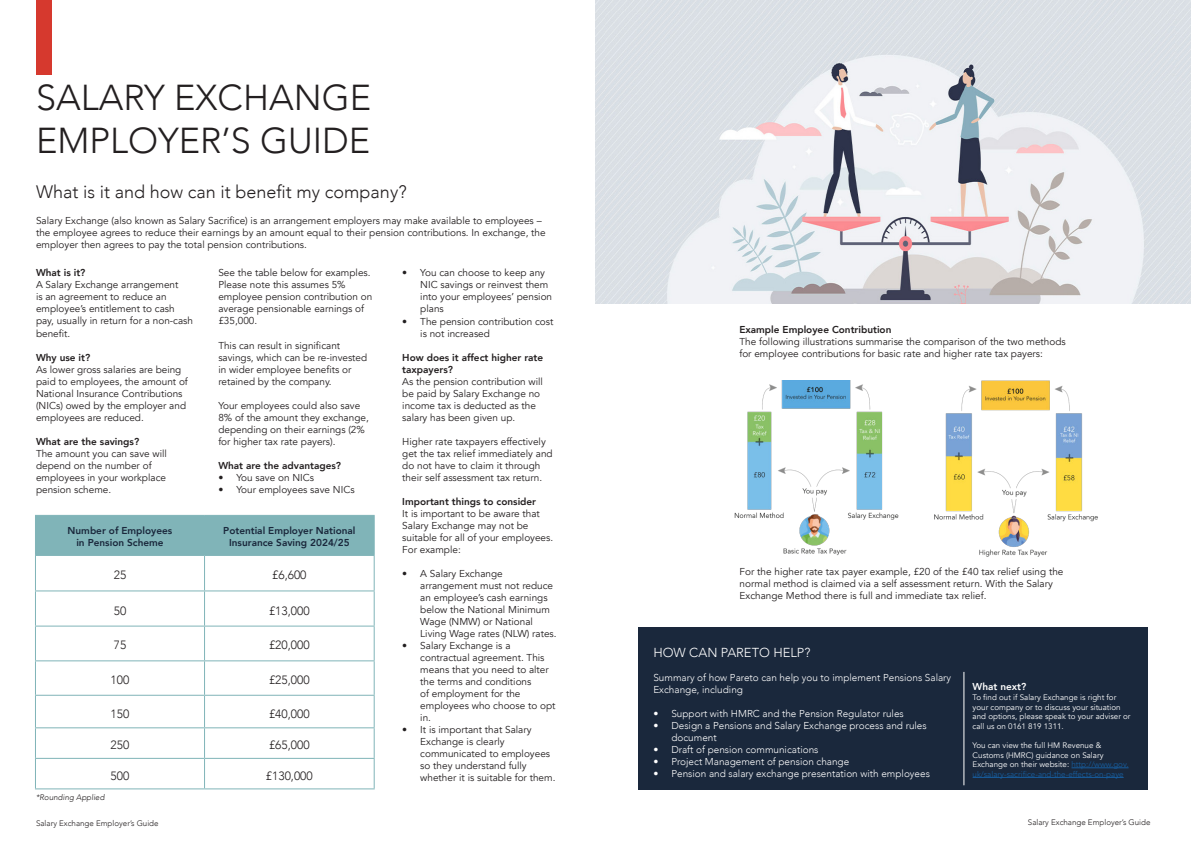
<style>
.page{position:relative;width:1191px;height:842px;background:#fff}
.page>*{position:absolute;margin:0;border:0;box-sizing:border-box;transform-origin:0 0}
.t1{font:300 36px/43.2px "Avenir";color:#231f20}
.t2{font:300 18px "Avenir";color:#231f20}
.t3{font:300 13px "Avenir";color:#fff}
.t4{font:300 12px "Avenir";color:#231f20}
.t5{font:10px/12px "Avenir";color:#231f20}
.t6{font:300 10px/12px "Avenir";color:#fff}
.t7{font:800 10px/12px "Avenir";color:#231f20}
.t8{font:800 10px/12px "Avenir";color:#1a283c;text-align:center}
.t9{font:800 10px "Avenir";color:#fff}
.t10{font:8px/9.6px "Avenir";color:#fff}
.t11{font:300 8px "Avenir";color:#231f20}
.s1{color:#175d9e}
</style>
<div class="page">
<div style="left:36px;top:0;width:15px;height:74px;background:#d6392e"></div>
<img style="left:595px;top:1px;width:596px;height:302px">
<div style="left:36px;top:516px;width:338px;height:39px;background:#80b4b8"></div>
<hr style="left:35px;top:515px;width:169px;height:1px;background:#80b4b8">
<hr style="left:35px;top:516px;width:1px;height:39px;background:#80b4b8">
<hr style="left:204px;top:515px;width:171px;height:1px;background:#80b4b8">
<hr style="left:204px;top:516px;width:1px;height:39px;background:#80b4b8">
<hr style="left:374px;top:516px;width:1px;height:39px;background:#80b4b8">
<hr style="left:35px;top:555px;width:169px;height:1px;background:#80b4b8">
<hr style="left:35px;top:556px;width:1px;height:34px;background:#80b4b8">
<hr style="left:204px;top:555px;width:171px;height:1px;background:#80b4b8">
<hr style="left:204px;top:556px;width:1px;height:34px;background:#80b4b8">
<hr style="left:374px;top:556px;width:1px;height:34px;background:#80b4b8">
<hr style="left:35px;top:590px;width:169px;height:1px;background:#80b4b8">
<hr style="left:35px;top:591px;width:1px;height:35px;background:#80b4b8">
<hr style="left:204px;top:590px;width:171px;height:1px;background:#80b4b8">
<hr style="left:204px;top:591px;width:1px;height:35px;background:#80b4b8">
<hr style="left:374px;top:591px;width:1px;height:35px;background:#80b4b8">
<hr style="left:35px;top:626px;width:169px;height:1px;background:#80b4b8">
<hr style="left:35px;top:627px;width:1px;height:33px;background:#80b4b8">
<hr style="left:204px;top:626px;width:171px;height:1px;background:#80b4b8">
<hr style="left:204px;top:627px;width:1px;height:33px;background:#80b4b8">
<hr style="left:374px;top:627px;width:1px;height:33px;background:#80b4b8">
<hr style="left:35px;top:660px;width:169px;height:1px;background:#80b4b8">
<hr style="left:35px;top:661px;width:1px;height:34px;background:#80b4b8">
<hr style="left:204px;top:660px;width:171px;height:1px;background:#80b4b8">
<hr style="left:204px;top:661px;width:1px;height:34px;background:#80b4b8">
<hr style="left:374px;top:661px;width:1px;height:34px;background:#80b4b8">
<hr style="left:35px;top:695px;width:169px;height:1px;background:#80b4b8">
<hr style="left:35px;top:696px;width:1px;height:31px;background:#80b4b8">
<hr style="left:204px;top:695px;width:171px;height:1px;background:#80b4b8">
<hr style="left:204px;top:696px;width:1px;height:31px;background:#80b4b8">
<hr style="left:374px;top:696px;width:1px;height:31px;background:#80b4b8">
<hr style="left:35px;top:727px;width:169px;height:1px;background:#80b4b8">
<hr style="left:35px;top:728px;width:1px;height:30px;background:#80b4b8">
<hr style="left:204px;top:727px;width:171px;height:1px;background:#80b4b8">
<hr style="left:204px;top:728px;width:1px;height:30px;background:#80b4b8">
<hr style="left:374px;top:728px;width:1px;height:30px;background:#80b4b8">
<hr style="left:35px;top:758px;width:169px;height:1px;background:#80b4b8">
<svg style="left:35px;top:759px;width:1px;height:29px"></svg>
<hr style="left:204px;top:758px;width:171px;height:1px;background:#80b4b8">
<svg style="left:204px;top:759px;width:1px;height:29px"></svg>
<svg style="left:374px;top:759px;width:1px;height:29px"></svg>
<hr style="left:35px;top:788px;width:169px;height:1px;background:#80b4b8">
<hr style="left:204px;top:788px;width:171px;height:1px;background:#80b4b8">
<img style="left:734px;top:380px;width:364px;height:176px">
<div style="left:638px;top:627px;width:509px;height:162px;background:#1a283c"></div>
<hr style="left:1071px;top:768px;width:57px;height:1px;background:#175d9e">
<hr style="left:972px;top:777px;width:151px;height:1px;background:#175d9e">
<hr style="left:963px;top:672px;width:1px;height:113px;background:#fff">
<h1 class="t1" style="left:36px;top:77px;width:336px">SALARY EXCHANGE<br>EMPLOYER’S GUIDE</h1>
<h2 class="t2" style="left:36px;top:181px;width:372px">What is it and how can it benefit my company?</h2>
<p class="t5" style="left:36px;top:215px;width:511px">Salary Exchange (also known as Salary Sacrifice) is an arrangement employers may make available to employees – the employee agrees to reduce their earnings by an amount equal to their pension contributions. In exchange, the employer then agrees to pay the total pension contributions.</p>
<p class="t5" style="left:218px;top:267px;width:155px">See the table below for examples.<br>Please note this assumes 5% employee pension contribution on average pensionable earnings of £35,000.</p>
<p class="t5" style="left:218px;top:339px;width:150px">This can result in significant savings, which can be re-invested in wider employee benefits or retained by the company.</p>
<p class="t5" style="left:218px;top:400px;width:152px">Your employees could also save<br>8% of the amount they exchange, depending on their earnings (2% for higher tax rate payers).</p>
<p class="t7" style="left:218px;top:460px;width:124px">What are the advantages?</p>
<p class="t5" style="left:218px;top:472px;width:97px">• You save on NICs</p>
<p class="t5" style="left:218px;top:484px;width:138px">• Your employees save NICs</p>
<p class="t8" style="left:68px;top:526px;width:106px">Number of Employees in Pension Scheme</p>
<p class="t8" style="left:223px;top:526px;width:134px">Potential Employer National<br>Insurance Saving 2024/25</p>
<p class="t4" style="left:114px;top:570px;width:14px">25</p>
<p class="t4" style="left:272px;top:570px;width:36px">£6,600</p>
<p class="t4" style="left:114px;top:605px;width:14px">50</p>
<p class="t4" style="left:269px;top:605px;width:42px">£13,000</p>
<p class="t4" style="left:114px;top:640px;width:14px">75</p>
<p class="t4" style="left:269px;top:640px;width:42px">£20,000</p>
<p class="t4" style="left:111px;top:675px;width:20px">100</p>
<p class="t4" style="left:269px;top:675px;width:42px">£25,000</p>
<p class="t4" style="left:111px;top:708px;width:20px">150</p>
<p class="t4" style="left:269px;top:708px;width:42px">£40,000</p>
<p class="t4" style="left:111px;top:740px;width:20px">250</p>
<p class="t4" style="left:269px;top:740px;width:42px">£65,000</p>
<p class="t4" style="left:111px;top:770px;width:20px">500</p>
<p class="t4" style="left:266px;top:770px;width:48px">£130,000</p>
<p class="t7" style="left:36px;top:268px;width:51px">What is it?</p>
<p class="t5" style="left:36px;top:280px;width:159px">A Salary Exchange arrangement<br>is an agreement to reduce an employee’s entitlement to cash pay, usually in return for a non-cash benefit.</p>
<p class="t7" style="left:36px;top:352px;width:56px">Why use it?</p>
<p class="t5" style="left:36px;top:364px;width:153px">As lower gross salaries are being paid to employees, the amount of<br>National Insurance Contributions (NICs) owed by the employer and employees are reduced.</p>
<p class="t7" style="left:36px;top:436px;width:105px">What are the savings?</p>
<p class="t5" style="left:36px;top:448px;width:132px">The amount you can save will depend on the number of employees in your workplace pension scheme.</p>
<p class="t5" style="left:420px;top:268px;width:133px;text-indent:-18px">• You can choose to keep any<br>NIC savings or reinvest them into your employees’ pension plans</p>
<p class="t5" style="left:420px;top:316px;width:135px;text-indent:-18px">• The pension contribution cost is not increased</p>
<p class="t7" style="left:402px;top:352px;width:142px">How does it affect higher rate taxpayers?</p>
<p class="t5" style="left:402px;top:376px;width:142px">As the pension contribution will be paid by Salary Exchange no income tax is deducted as the salary has been given up.</p>
<p class="t5" style="left:402px;top:436px;width:152px">Higher rate taxpayers effectively get the tax relief immediately and do not have to claim it through their self assessment tax return.</p>
<p class="t7" style="left:402px;top:496px;width:135px">Important things to consider</p>
<p class="t5" style="left:402px;top:508px;width:152px">It is important to be aware that<br>Salary Exchange may not be suitable for all of your employees.<br>For example:</p>
<p class="t5" style="left:420px;top:568px;width:138px;text-indent:-18px">• A Salary Exchange arrangement must not reduce an employee’s cash earnings below the National Minimum<br>Wage (NMW) or National<br>Living Wage rates (NLW) rates.</p>
<p class="t5" style="left:420px;top:640px;width:137px;text-indent:-18px">• Salary Exchange is a contractual agreement. This means that you need to alter the terms and conditions<br>of employment for the employees who choose to opt in.</p>
<p class="t5" style="left:420px;top:724px;width:137px;text-indent:-18px">• It is important that Salary<br>Exchange is clearly communicated to employees so they understand fully whether it is suitable for them.</p>
<p class="t11" style="left:36px;top:793px;width:71px">*Rounding Applied</p>
<p class="t7" style="left:739px;top:325px;width:154px">Example Employee Contribution</p>
<p class="t5" style="left:739px;top:337px;width:328px">The following illustrations summarise the comparison of the two methods for employee contributions for basic rate and higher rate tax payers:</p>
<p class="t5" style="left:739px;top:567px;width:325px">For the higher rate tax payer example, £20 of the £40 tax relief using the normal method is claimed via a self assessment return. With the Salary<br>Exchange Method there is full and immediate tax relief.</p>
<h3 class="t3" style="left:653px;top:645px;width:159px">HOW CAN PARETO HELP?</h3>
<p class="t6" style="left:653px;top:672px;width:299px">Summary of how Pareto can help you to implement Pensions Salary<br>Exchange, including</p>
<p class="t6" style="left:653px;top:708px;width:252px">• Support with HMRC and the Pension Regulator rules</p>
<p class="t6" style="left:671px;top:720px;width:257px;text-indent:-18px">• Design a Pensions and Salary Exchange process and rules document</p>
<p class="t6" style="left:653px;top:744px;width:167px">• Draft of pension communications</p>
<p class="t6" style="left:653px;top:756px;width:197px">• Project Management of pension change</p>
<p class="t6" style="left:653px;top:768px;width:278px">• Pension and salary exchange presentation with employees</p>
<p class="t9" style="left:972px;top:683px;width:55px">What next?</p>
<p class="t10" style="left:972px;top:693px;width:159px">To find out if Salary Exchange is right for your company or to discuss your situation and options, please speak to your adviser or call us on 0161 819 1311.</p>
<p class="t10" style="left:972px;top:741px;width:157px">You can view the full HM Revenue &amp; Customs (HMRC) guidance on Salary Exchange on their website: <span class="s1">http://www.gov. uk/salary-sacrifice-and-the-effects-on-paye</span></p>
<p class="t11" style="left:36px;top:819px;width:124px">Salary Exchange Employer’s Guide</p>
<p class="t11" style="left:1028px;top:818px;width:124px">Salary Exchange Employer’s Guide</p>
</div>
